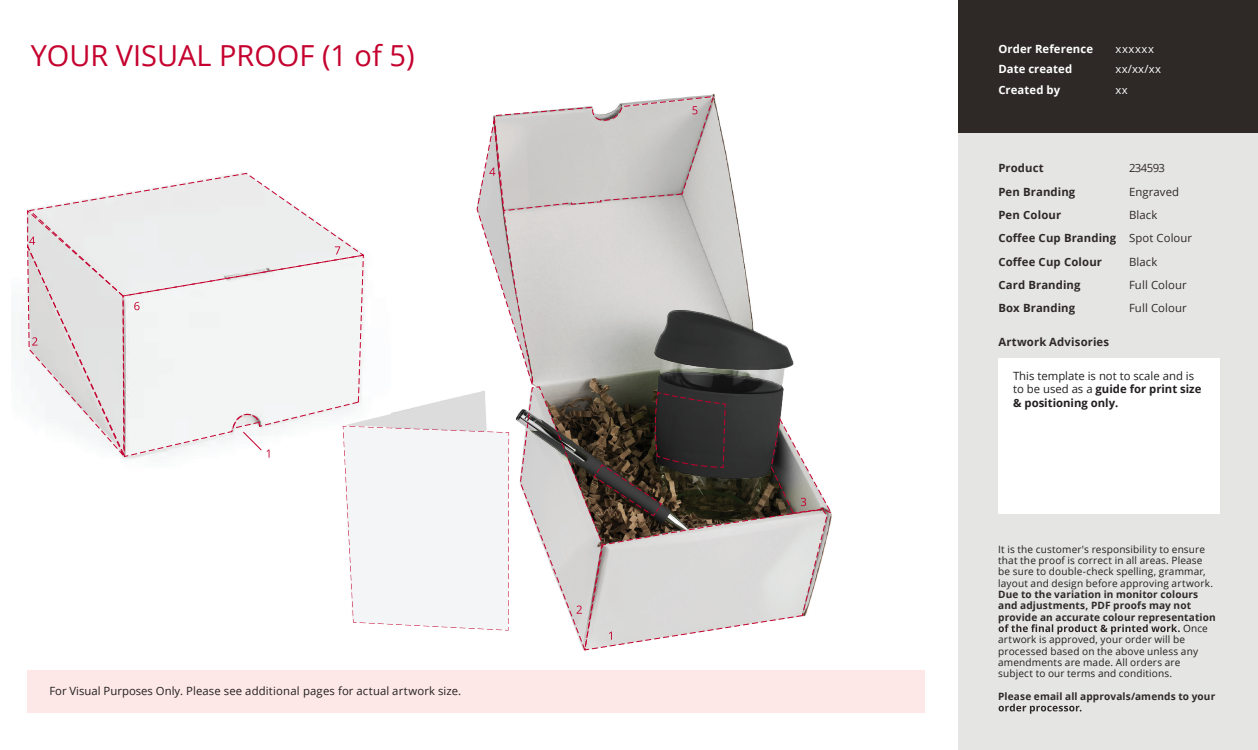
<style>
.page{position:relative;width:1258px;height:750px;background:#fff}
.page>*{position:absolute;margin:0;border:0;box-sizing:border-box;transform-origin:0 0}
.t1{font:28.9px "Open Sans";color:#c5002e}
.t2{font:11.3px/13.6px "Open Sans";color:#231f20}
.t3{font:700 11.3px/23.3px "Open Sans";letter-spacing:.015em;color:#2e2926}
.t4{font:11.3px "Open Sans";letter-spacing:.01em;color:#2e2926}
.t5{font:700 11.3px/20.1px "Open Sans";letter-spacing:.01em;color:#fff}
.t6{font:11.3px/20.1px "Open Sans";letter-spacing:.05em;color:#fff}
.t7{font:10.1px/11.3px "Open Sans";letter-spacing:.015em;color:#231f20}
.t8{font:700 10.1px/11.3px "Open Sans";letter-spacing:.015em;color:#2e2926}
.s1{font-weight:700}
</style>
<div class="page">
<div style="left:27px;top:669px;width:898px;height:43px;background:#fde8e7"></div>
<div style="left:959px;top:133px;width:299px;height:616px;background:#e5e5e3"></div>
<div style="left:998px;top:358px;width:222px;height:155px;background:#fff"></div>
<div style="left:959px;top:0;width:299px;height:133px;background:#2e2926"></div>
<svg style="left:999px;top:703px;width:82px;height:10px"></svg>
<svg style="left:999px;top:624px;width:181px;height:10px"></svg>
<svg style="left:40px;top:172px;width:295px;height:82px"></svg>
<svg style="left:122px;top:254px;width:213px;height:203px"></svg>
<svg style="left:27px;top:208px;width:98px;height:248px"></svg>
<svg style="left:134px;top:302px;width:6px;height:8px"></svg>
<svg style="left:232px;top:412px;width:37px;height:45px"></svg>
<svg style="left:335px;top:95px;width:497px;height:556px"></svg>
<h1 class="t1" style="left:31px;top:35px;width:385px">YOUR VISUAL PROOF (1 of 5)</h1>
<p class="t2" style="left:49px;top:683px;width:413px">For Visual Purposes Only. Please see additional pages for actual artwork size.</p>
<p class="t5" style="left:998px;top:39px;width:96px">Order Reference<br>Date created<br>Created by</p>
<p class="t6" style="left:1116px;top:39px;width:47px">xxxxxx xx/xx/xx xx</p>
<p class="t3" style="left:998px;top:156px;width:78px">Product<br>Pen Branding</p>
<p class="t3" style="left:998px;top:226px;width:119px">Coffee Cup Branding</p>
<p class="t3" style="left:998px;top:273px;width:84px">Card Branding</p>
<p class="t3" style="left:998px;top:203px;width:64px">Pen Colour</p>
<p class="t3" style="left:998px;top:249px;width:105px">Coffee Cup Colour</p>
<p class="t4" style="left:1129px;top:160px;width:38px">234593</p>
<p class="t4" style="left:1129px;top:184px;width:52px">Engraved</p>
<p class="t4" style="left:1129px;top:207px;width:30px">Black</p>
<p class="t4" style="left:1129px;top:254px;width:30px">Black</p>
<p class="t4" style="left:1129px;top:230px;width:65px">Spot Colour</p>
<p class="t4" style="left:1129px;top:277px;width:59px">Full Colour</p>
<p class="t3" style="left:998px;top:296px;width:78px">Box Branding</p>
<p class="t4" style="left:1129px;top:300px;width:59px">Full Colour</p>
<p class="t3" style="left:998px;top:330px;width:112px">Artwork Advisories</p>
<p class="t2" style="left:1013px;top:368px;width:190px">This template is not to scale and is to be used as a <span class="s1">guide for print size &amp; positioning only.</span></p>
<p class="t7" style="left:998px;top:543px;width:216px">It is the customer's responsibility to ensure that the proof is correct in all areas. Please be sure to double-check spelling, grammar, layout and design before approving artwork.</p>
<p class="t8" style="left:998px;top:588px;width:219px">Due to the variation in monitor colours and adjustments, PDF proofs may not provide an accurate colour representation</p>
<p class="t7" style="left:998px;top:622px;width:211px;text-indent:185px">Once artwork is approved, your order will be processed based on the above unless any amendments are made. All orders are subject to our terms and conditions.</p>
<p class="t8" style="left:998px;top:690px;width:219px">Please email all approvals/amends to your</p>
</div>
